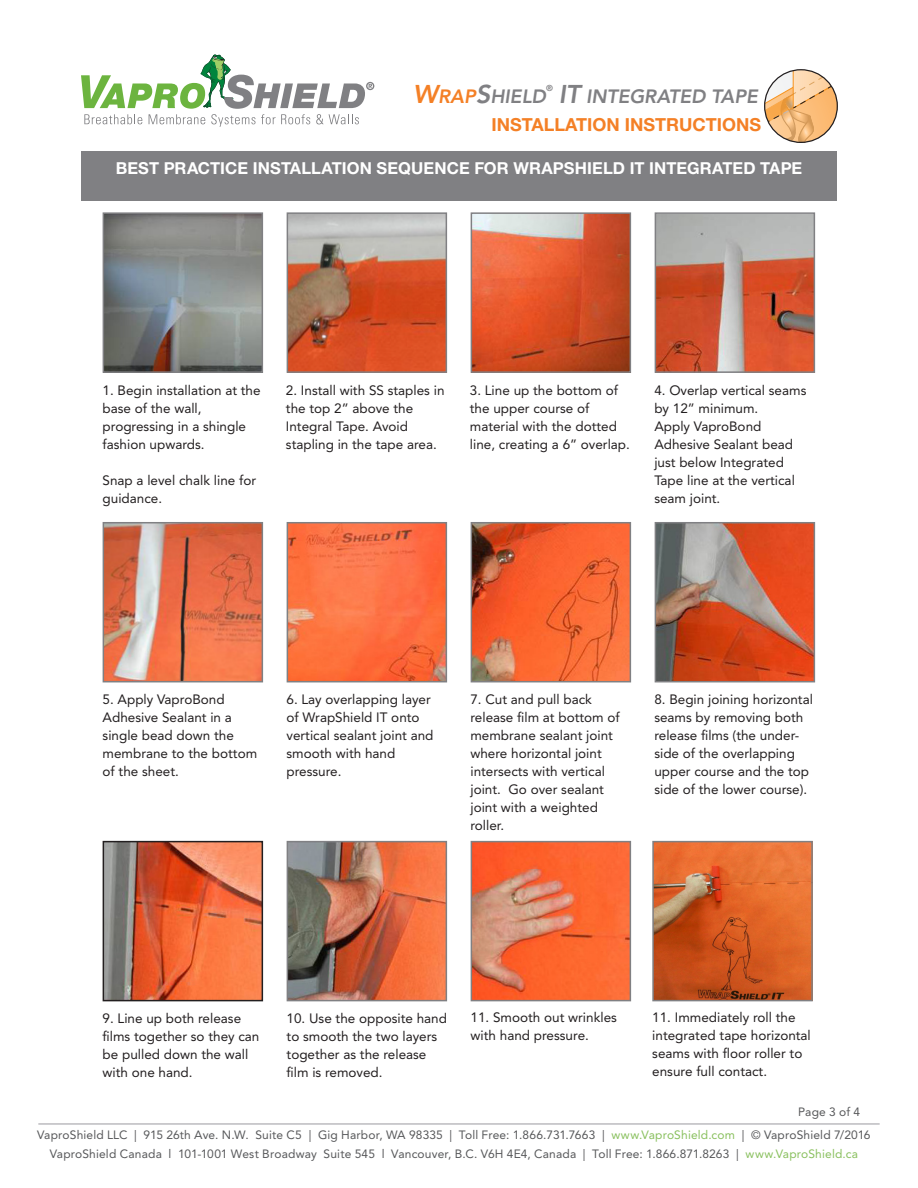
<style>
.page{position:relative;width:918px;height:1188px;background:#fff}
.page>*{position:absolute;margin:0;border:0;box-sizing:border-box;transform-origin:0 0}
.t1{font:italic 800 19.2px "Avenir LT";color:#808083}
.t2{font:700 18px "Helvetica Neue LT Std";color:#f48026}
.t3{font:700 16.5px "Helvetica Neue LT Std";letter-spacing:.005em;color:#fff}
.t4{font:13.5px/18px "Avenir LT Std";color:#231f20}
.t5{font:12px "Avenir LT Std";letter-spacing:.015em;color:#57585a}
.t6{font:800 8.55px "Avenir LT";color:#808083}
.s1{font-size:25.5px;color:#f48026}
.s2{color:#f48026}
.s3{font-size:25.5px}
.s4{color:#89c05e}
</style>
<div class="page">
<hr style="left:38px;top:1123px;width:842px;height:2px;background:#bcbbbf">
<img style="left:290px;top:215px;width:154px;height:155px">
<div style="left:287px;top:212px;width:160px;height:161px;border:2px solid #808083"></div>
<img style="left:106px;top:215px;width:154px;height:155px">
<div style="left:103px;top:212px;width:160px;height:161px;border:2px solid #808083"></div>
<img style="left:474px;top:215px;width:154px;height:155px">
<div style="left:471px;top:212px;width:160px;height:161px;border:2px solid #808083"></div>
<div style="left:81px;top:151px;width:756px;height:50px;background:#808083"></div>
<svg style="left:81px;top:55px;width:293px;height:72px"></svg>
<svg style="left:765px;top:70px;width:72px;height:72px"></svg>
<div style="left:764px;top:69px;width:74px;height:74px;border:1px solid #231f20;border-radius:50%"></div>
<img style="left:658px;top:215px;width:154px;height:155px">
<div style="left:655px;top:212px;width:160px;height:161px;border:2px solid #808083"></div>
<img style="left:106px;top:525px;width:154px;height:154px">
<div style="left:103px;top:522px;width:160px;height:160px;border:2px solid #808083"></div>
<img style="left:290px;top:525px;width:154px;height:154px">
<div style="left:287px;top:522px;width:160px;height:160px;border:2px solid #808083"></div>
<img style="left:474px;top:525px;width:154px;height:154px">
<div style="left:471px;top:522px;width:160px;height:160px;border:2px solid #808083"></div>
<img style="left:658px;top:525px;width:154px;height:154px">
<div style="left:655px;top:522px;width:160px;height:160px;border:2px solid #808083"></div>
<img style="left:290px;top:844px;width:154px;height:154px">
<div style="left:287px;top:841px;width:160px;height:160px;border:2px solid #808083"></div>
<img style="left:106px;top:844px;width:154px;height:154px">
<div style="left:103px;top:841px;width:160px;height:160px;border:2px solid #231f20"></div>
<img style="left:474px;top:844px;width:154px;height:154px">
<div style="left:471px;top:841px;width:160px;height:160px;border:2px solid #808083"></div>
<img style="left:655px;top:844px;width:155px;height:154px">
<div style="left:652px;top:841px;width:161px;height:160px;border:2px solid #808083"></div>
<p class="t1" style="left:413px;top:85px;width:134px"><span class="s1">W</span><span class="s2">RAP</span><span class="s3">S</span>HIELD</p>
<p class="t6" style="left:546px;top:83px;width:8px">®</p>
<p class="t1" style="left:559px;top:85px;width:201px"><span class="s3">IT</span> INTEGRATED TAPE</p>
<p class="t2" style="left:491px;top:113px;width:271px">INSTALLATION INSTRUCTIONS</p>
<p class="t3" style="left:116px;top:158px;width:688px">BEST PRACTICE INSTALLATION SEQUENCE FOR WRAPSHIELD IT INTEGRATED TAPE</p>
<p class="t4" style="left:103px;top:381px;width:160px">1. Begin installation at the base of the wall,</p>
<p class="t4" style="left:103px;top:417px;width:145px">progressing in a shingle fashion upwards.</p>
<p class="t4" style="left:103px;top:471px;width:155px">Snap a level chalk line for guidance.</p>
<p class="t4" style="left:286px;top:381px;width:160px">2. Install with SS staples in the top 2” above the</p>
<p class="t4" style="left:286px;top:417px;width:124px">Integral Tape. Avoid</p>
<p class="t4" style="left:286px;top:435px;width:152px">stapling in the tape area.</p>
<p class="t4" style="left:470px;top:381px;width:150px">3. Line up the bottom of the upper course of</p>
<p class="t4" style="left:470px;top:417px;width:162px">material with the dotted line, creating a 6” overlap.</p>
<p class="t4" style="left:654px;top:381px;width:154px">4. Overlap vertical seams by 12” minimum.</p>
<p class="t4" style="left:654px;top:417px;width:109px">Apply VaproBond</p>
<p class="t4" style="left:654px;top:435px;width:142px">Adhesive Sealant bead just below Integrated<br>Tape line at the vertical seam joint.</p>
<p class="t4" style="left:103px;top:690px;width:124px">5. Apply VaproBond</p>
<p class="t4" style="left:103px;top:708px;width:156px">Adhesive Sealant in a single bead down the membrane to the bottom of the sheet.</p>
<p class="t4" style="left:287px;top:690px;width:149px">6. Lay overlapping layer of WrapShield IT onto vertical sealant joint and smooth with hand</p>
<p class="t4" style="left:287px;top:762px;width:57px">pressure.</p>
<p class="t4" style="left:470px;top:690px;width:151px">7. Cut and pull back release film at bottom of membrane sealant joint where horizontal joint</p>
<p class="t4" style="left:470px;top:762px;width:136px">intersects with vertical joint. Go over sealant joint with a weighted roller.</p>
<p class="t4" style="left:654px;top:690px;width:160px">8. Begin joining horizontal seams by removing both release films (the under&shy;side of the overlapping upper course and the top side of the lower course).</p>
<p class="t4" style="left:103px;top:1010px;width:158px">9. Line up both release films together so they can be pulled down the wall with one hand.</p>
<p class="t4" style="left:287px;top:1010px;width:162px">10. Use the opposite hand to smooth the two layers together as the release film is removed.</p>
<p class="t4" style="left:471px;top:1008px;width:148px">11. Smooth out wrinkles with hand pressure.</p>
<p class="t4" style="left:652px;top:1008px;width:160px">11. Immediately roll the integrated tape horizontal seams with floor roller to ensure full contact.</p>
<p class="t5" style="left:798px;top:1105px;width:64px">Page 3 of 4</p>
<p class="t5" style="left:37px;top:1128px;width:835px">VaproShield LLC | 915 26th Ave. N.W. Suite C5 | Gig Harbor, WA 98335 | Toll Free: 1.866.731.7663 | <span class="s4">www.VaproShield.com</span> | © VaproShield 7/2016</p>
<p class="t5" style="left:50px;top:1147px;width:810px">VaproShield Canada l 101-1001 West Broadway Suite 545 l Vancouver, B.C. V6H 4E4, Canada | Toll Free: 1.866.871.8263 | <span class="s4">www.VaproShield.ca</span></p>
</div>
